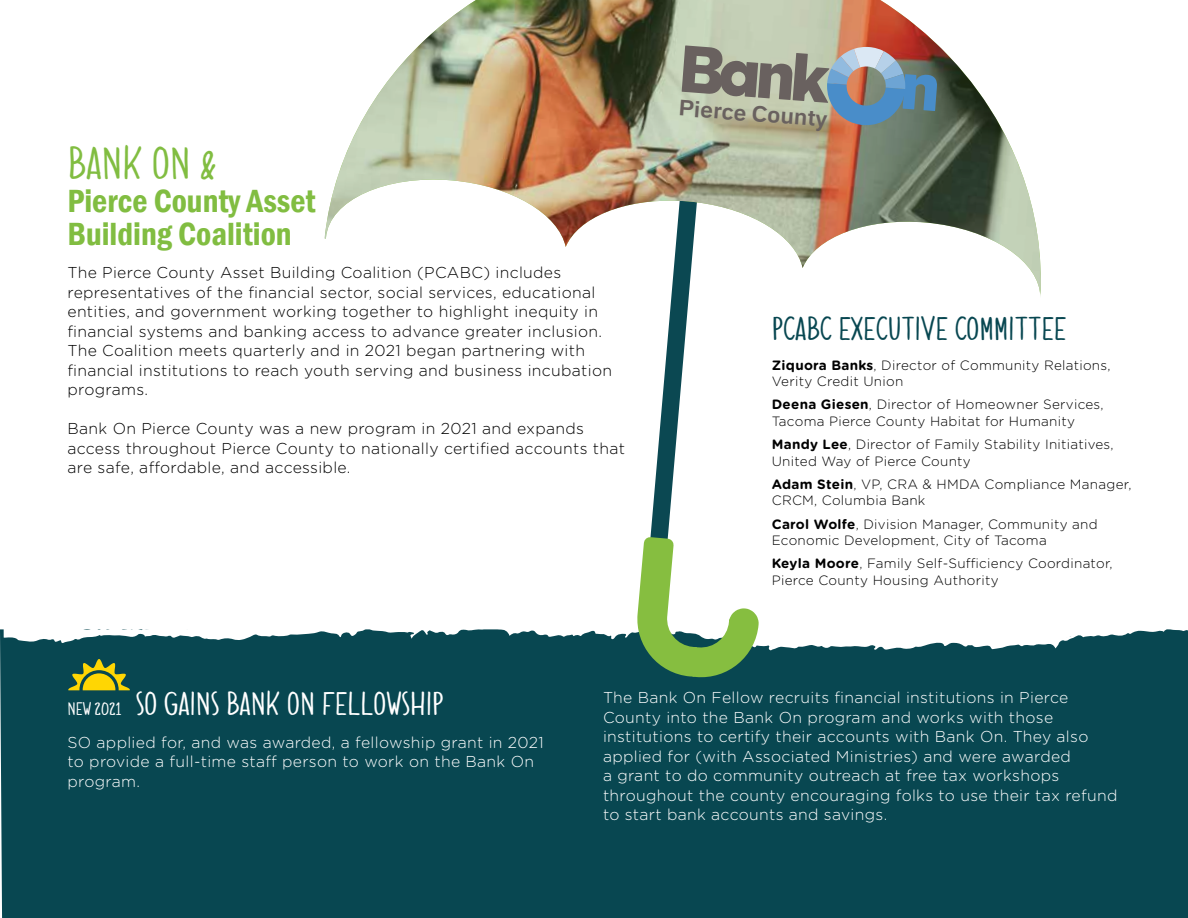
<style>
.page{position:relative;width:1188px;height:918px;background:#fff}
.page>*{position:absolute;margin:0;border:0;box-sizing:border-box;transform-origin:0 0}
.t1{font:68.4px "Eagle";color:#69615f}
.t2{font:37.5px "Dolce Caffe";color:#81bd41}
.t3{font:600 condensed 33px/33px "Franklin Gothic";color:#81bd41}
.t4{font:27px "Dolce Caffe";color:#fff}
.t5{font:27px "Dolce Caffe";color:#084751}
.t6{font:700 21.9px "Embarcadero MVB";color:#69615f}
.t7{font:300 15.75px/19.5px "Gotham Rounded";letter-spacing:.02em;color:#000}
.t8{font:300 15.75px/19.5px "Gotham Rounded";letter-spacing:.02em;color:#fff}
.t9{font:300 13.5px/16.5px "Gotham Rounded";letter-spacing:.02em;color:#000}
.s1{color:#498dc9}
.s2{font-weight:700}
.s3{font-size:15px}
</style>
<div class="page">
<div style="left:0;top:629px;width:1188px;height:289px;background:#084751"></div>
<svg style="left:68px;top:659px;width:62px;height:31px"></svg>
<svg style="left:4px;top:629px;width:1184px;height:24px;fill:#084751"></svg>
<svg style="left:668px;top:298px;width:21px;height:29px"></svg>
<svg style="left:631px;top:327px;width:135px;height:376px"></svg>
<img style="left:325px;top:0;width:716px;height:298px">
<svg style="left:827px;top:47px;width:79px;height:78px"></svg>
<h2 class="t2" style="left:68px;top:135px;width:153px">BANK ON &amp;</h2>
<h3 class="t3" style="left:68px;top:184px;width:250px">Pierce County Asset<br>Building Coalition</h3>
<p class="t7" style="left:68px;top:262px;width:546px">The Pierce County Asset Building Coalition (PCABC) includes representatives of the financial sector, social services, educational entities, and government working together to highlight inequity in financial systems and banking access to advance greater inclusion.<br>The Coalition meets quarterly and in 2021 began partnering with financial institutions to reach youth serving and business incubation programs.</p>
<p class="t7" style="left:68px;top:418px;width:559px">Bank On Pierce County was a new program in 2021 and expands access throughout Pierce County to nationally certified accounts that are safe, affordable, and accessible.</p>
<h1 class="t1" style="left:681px;top:30px;width:265px;rotate:4deg">Bank <span class="s1">n</span></h1>
<h3 class="t6" style="left:680px;top:94px;width:150px;rotate:4deg">Pierce County</h3>
<h3 class="t5" style="left:772px;top:308px;width:296px">PCABC EXECUTIVE COMMITTEE</h3>
<p class="t9" style="left:772px;top:356px;width:340px"><span class="s2">Ziquora Banks</span>, Director of Community Relations,<br>Verity Credit Union</p>
<p class="t9" style="left:772px;top:396px;width:333px"><span class="s2">Deena Giesen</span>, Director of Homeowner Services,<br>Tacoma Pierce County Habitat for Humanity</p>
<p class="t9" style="left:772px;top:435px;width:343px"><span class="s2">Mandy Lee</span>, Director of Family Stability Initiatives,<br>United Way of Pierce County</p>
<p class="t9" style="left:772px;top:475px;width:361px"><span class="s2">Adam Stein</span>, VP, CRA &amp; HMDA Compliance Manager,<br>CRCM, Columbia Bank</p>
<p class="t9" style="left:772px;top:515px;width:327px"><span class="s2">Carol Wolfe</span>, Division Manager, Community and<br>Economic Development, City of Tacoma</p>
<p class="t9" style="left:772px;top:555px;width:342px"><span class="s2">Keyla Moore</span>, Family Self-Sufficiency Coordinator,<br>Pierce County Housing Authority</p>
<h3 class="t4" style="left:68px;top:683px;width:378px"><span class="s3">NEW 2021</span> SO GAINS BANK ON FELLOWSHIP</h3>
<p class="t8" style="left:68px;top:732px;width:478px">SO applied for, and was awarded, a fellowship grant in 2021 to provide a full-time staff person to work on the Bank On program.</p>
<p class="t8" style="left:603px;top:687px;width:516px">The Bank On Fellow recruits financial institutions in Pierce County into the Bank On program and works with those institutions to certify their accounts with Bank On. They also applied for (with Associated Ministries) and were awarded<br>a grant to do community outreach at free tax workshops throughout the county encouraging folks to use their tax refund to start bank accounts and savings.</p>
</div>
